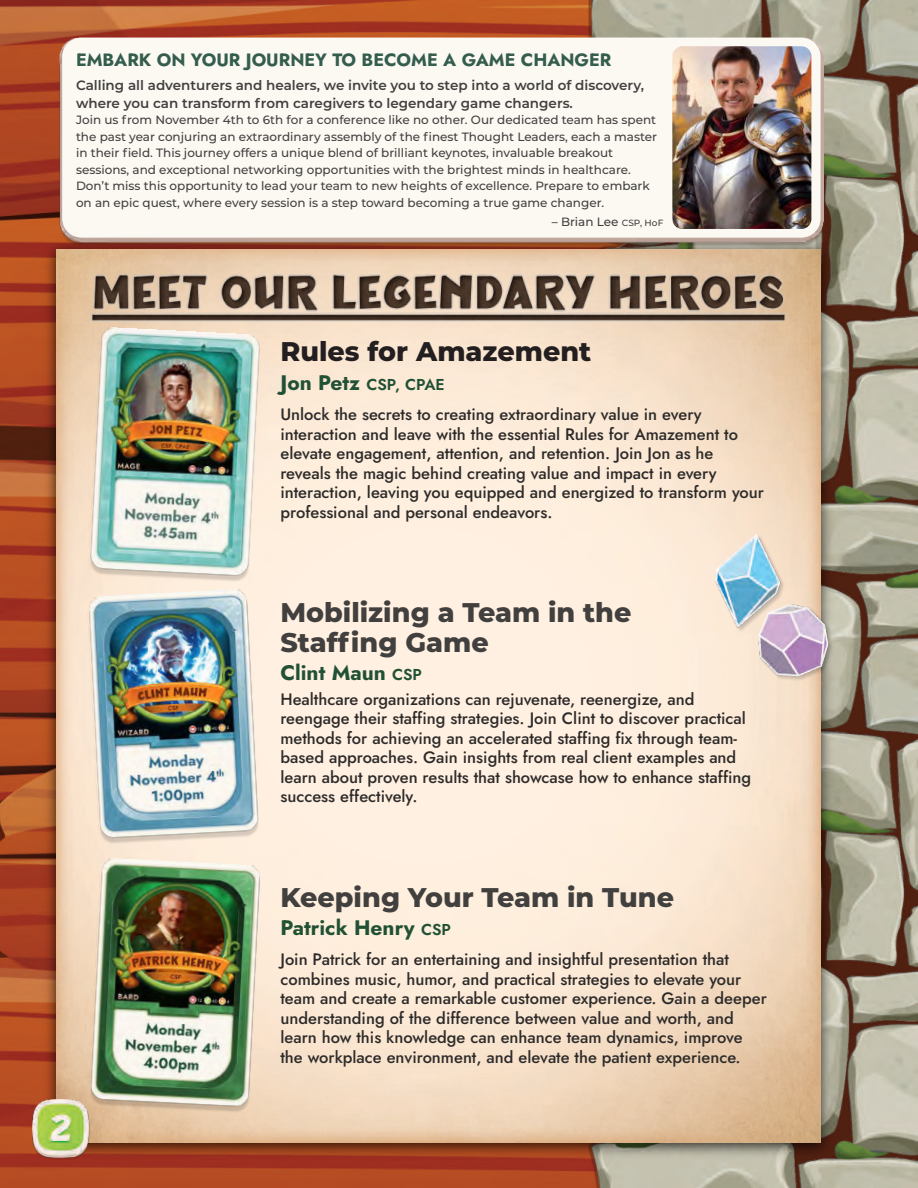
<style>
.page{position:relative;width:918px;height:1188px;background:#fff}
.page>*{position:absolute;margin:0;border:0;box-sizing:border-box;transform-origin:0 0}
.t1{font:800 27px/30px "Montserrat";color:#41403f}
.t2{font:800 27px "Montserrat";color:#231f20}
.t3{font:700 21px "Jost";color:#215134}
.t4{font:700 17.85px "Jost";color:#345d4e}
.t5{font:500 16.5px/19.5px "Jost";color:#2d2b2a}
.t6{font:600 15.75px "Jost";color:#215134}
.t7{font:600 13.5px/18px "Montserrat";color:#41403f}
.t8{font:500 12px/16.5px "Montserrat";color:#41403f}
.s1{font-size:9px}
.s2{font-weight:700;font-size:21px}
.s3{font-weight:600;font-size:15.75px}
</style>
<div class="page">
<img style="left:0;top:0;width:574px;height:1188px">
<img style="left:592px;top:0;width:326px;height:1188px">
<img style="left:42px;top:239px;width:792px;height:920px">
<img style="left:56px;top:249px;width:765px;height:893px">
<img style="left:88px;top:328px;width:174px;height:257px">
<img style="left:87px;top:589px;width:175px;height:257px">
<img style="left:88px;top:858px;width:175px;height:257px">
<img style="left:758px;top:605px;width:76px;height:77px">
<img style="left:715px;top:535px;width:71px;height:97px">
<img style="left:91px;top:275px;width:694px;height:46px">
<img style="left:60px;top:38px;width:763px;height:210px">
<div style="left:62px;top:38px;width:759px;height:200px;background:#fcf9f3;border-radius:19px"></div>
<img style="left:672px;top:46px;width:139px;height:183px;border-radius:10px">
<img style="left:32px;top:1099px;width:57px;height:60px">
<p class="t4" style="left:76px;top:47px;width:537px">EMBARK ON YOUR JOURNEY TO BECOME A GAME CHANGER</p>
<p class="t7" style="left:76px;top:76px;width:570px">Calling all adventurers and healers, we invite you to step into a world of discovery, where you can transform from caregivers to legendary game changers.</p>
<p class="t8" style="left:76px;top:112px;width:583px">Join us from November 4th to 6th for a conference like no other. Our dedicated team has spent the past year conjuring an extraordinary assembly of the finest Thought Leaders, each a master in their field. This journey offers a unique blend of brilliant keynotes, invaluable breakout sessions, and exceptional networking opportunities with the brightest minds in healthcare.<br>Don’t miss this opportunity to lead your team to new heights of excellence. Prepare to embark on an epic quest, where every session is a step toward becoming a true game changer.</p>
<p class="t8" style="left:552px;top:214px;width:113px">– Brian Lee <span class="s1">CSP, HoF</span></p>
<h1 class="t2" style="left:280px;top:335px;width:312px">Rules for Amazement</h1>
<p class="t6" style="left:280px;top:373px;width:166px"><span class="s2">Jon Petz</span> CSP, CPAE</p>
<p class="t5" style="left:280px;top:405px;width:485px">Unlock the secrets to creating extraordinary value in every interaction and leave with the essential Rules for Amazement to elevate engagement, attention, and retention. Join Jon as he reveals the magic behind creating value and impact in every interaction, leaving you equipped and energized to transform your professional and personal endeavors.</p>
<h1 class="t1" style="left:280px;top:597px;width:353px">Mobilizing a Team in the<br>Staffing Game</h1>
<p class="t3" style="left:280px;top:657px;width:143px">Clint Maun <span class="s3">CSP</span></p>
<p class="t5" style="left:280px;top:689px;width:472px">Healthcare organizations can rejuvenate, reenergize, and reengage their staffing strategies. Join Clint to discover practical methods for achieving an accelerated staffing fix through team&shy;based approaches. Gain insights from real client examples and learn about proven results that showcase how to enhance staffing success effectively.</p>
<h1 class="t1" style="left:280px;top:882px;width:395px">Keeping Your Team in Tune</h1>
<p class="t3" style="left:280px;top:912px;width:172px">Patrick Henry <span class="s3">CSP</span></p>
<p class="t5" style="left:280px;top:950px;width:488px">Join Patrick for an entertaining and insightful presentation that combines music, humor, and practical strategies to elevate your team and create a remarkable customer experience. Gain a deeper understanding of the difference between value and worth, and learn how this knowledge can enhance team dynamics, improve the workplace environment, and elevate the patient experience.</p>
</div>
